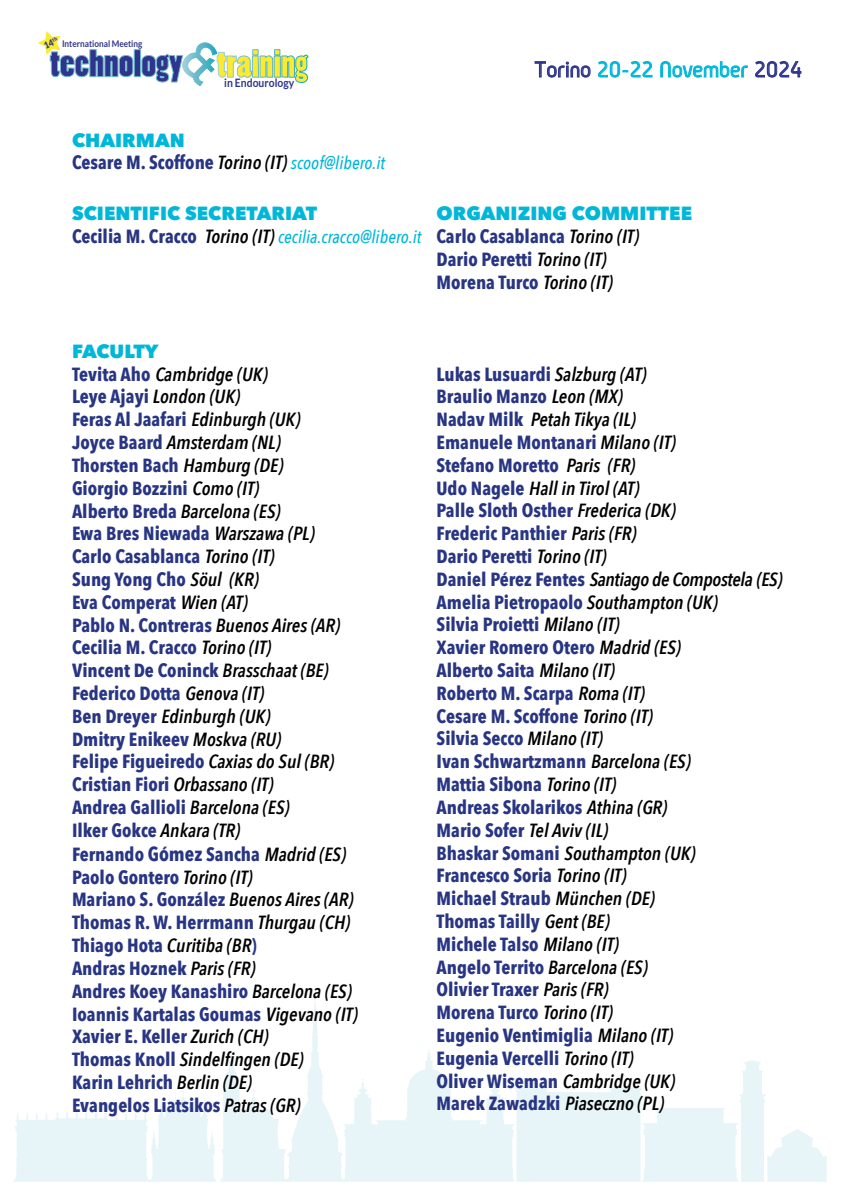
<style>
.page{position:relative;width:842px;height:1191px;background:#fff}
.page>*{position:absolute;margin:0;border:0;box-sizing:border-box;transform-origin:0 0}
.t1{font:23px "Gidolinya";color:#00b7d9}
.t2{font:700 19px/22.8px "Avenir Next Condensed";color:#283583}
.t3{font:800 19px "Avenir Next";color:#00b7d9}
.t4{font:italic 500 18px "Avenir Next Condensed";color:#00b7d9}
.t5{font:700 11.6px "Lato";color:#2f358c;scale:.89 1}
.t6{font:700 9.2px "Lato";color:#2f358c;scale:.89 1}
.s1{color:#2f358c}
.s2{font-weight:600;font-style:italic;color:#000}
.s3{font-weight:500;font-style:italic;font-size:18px;color:#00b7d9}
.s4{font-weight:700;font-style:normal;font-size:19px;color:#283583}
.s5{font-weight:600;font-size:19px;color:#000}
.s6{font-size:20px}
</style>
<div class="page">
<svg style="left:13px;top:1000px;width:814px;height:181px"></svg>
<div style="left:134px;top:50px;width:7px;height:27px;background:#2f358c"></div>
<div style="left:134px;top:49px;width:7px;height:28px;border:1px solid #6ebccc"></div>
<svg style="left:142px;top:42px;width:166px;height:44px"></svg>
<svg style="left:534px;top:61px;width:57px;height:17px"></svg>
<svg style="left:598px;top:61px;width:55px;height:17px"></svg>
<svg style="left:660px;top:61px;width:88px;height:17px"></svg>
<svg style="left:755px;top:61px;width:46px;height:17px"></svg>
<svg style="left:38px;top:31px;width:95px;height:46px"></svg>
<p class="t6" style="left:62px;top:39px;width:92px">International Meeting</p>
<p class="t5" style="left:224px;top:76px;width:80px">in Endourology</p>
<p class="t1" style="left:534px;top:57px;width:269px"><span class="s1">Torino</span> 20-22 November <span class="s1">2024</span></p>
<p class="t3" style="left:72px;top:128px;width:114px">CHAIRMAN</p>
<p class="t2" style="left:72px;top:151px;width:315px">Cesare M. Scoffone <span class="s2">Torino (IT)</span> <span class="s3">scoof@libero.it</span></p>
<p class="t3" style="left:72px;top:202px;width:247px">SCIENTIFIC SECRETARIAT</p>
<p class="t4" style="left:72px;top:226px;width:351px"><span class="s4">Cecilia M. Cracco</span> <span class="s5">Torino (IT)</span> cecilia.cracco@libero.it</p>
<p class="t3" style="left:437px;top:202px;width:257px">ORGANIZING COMMITTEE</p>
<p class="t2" style="left:437px;top:225px;width:204px">Carlo Casablanca <span class="s2">Torino (IT)<br></span>Dario Peretti <span class="s2">Torino (IT)<br></span>Morena Turco <span class="s2">Torino (IT)</span></p>
<p class="t3" style="left:72px;top:339px;width:88px">FACULTY</p>
<p class="t2" style="left:72px;top:362px;width:287px">Tevita Aho <span class="s2">Cambridge (UK)<br></span>Leye Ajayi <span class="s2">London (UK)<br></span>Feras Al Jaafari <span class="s2">Edinburgh (UK)<br></span>Joyce Baard <span class="s2">Amsterdam (NL)<br></span>Thorsten Bach <span class="s2">Hamburg (DE)<br></span>Giorgio Bozzini <span class="s2">Como (IT)<br></span>Alberto Breda <span class="s2">Barcelona (ES)<br></span>Ewa Bres Niewada <span class="s2">Warszawa (PL)<br></span>Carlo Casablanca <span class="s2">Torino (IT)<br></span>Sung Yong Cho <span class="s2">Söul (KR)<br></span>Eva Comperat <span class="s2">Wien (AT)<br></span>Pablo N. Contreras <span class="s2">Buenos Aires (AR)<br></span>Cecilia M. Cracco <span class="s2">Torino (IT)<br></span>Vincent De Coninck <span class="s2">Brasschaat (BE)<br></span>Federico Dotta <span class="s2">Genova (IT)<br></span>Ben Dreyer <span class="s2">Edinburgh (UK)<br></span>Dmitry Enikeev <span class="s2">Moskva (RU)<br></span>Felipe Figueiredo <span class="s2">Caxias do Sul (BR)<br></span>Cristian Fiori <span class="s2">Orbassano (IT)<br></span>Andrea Gallioli <span class="s2">Barcelona (ES)<br></span>Ilker Gokce <span class="s2">Ankara (TR)<br></span>Fernando <span class="s6">Gómez</span> Sancha <span class="s2">Madrid (ES)<br></span>Paolo Gontero <span class="s2">Torino (IT)<br></span>Mariano S. González <span class="s2">Buenos Aires (AR)<br></span>Thomas R. W. Herrmann <span class="s2">Thurgau (CH)<br></span>Thiago Hota <span class="s2">Curitiba (BR</span>)<br>Andras Hoznek <span class="s2">Paris (FR)<br></span>Andres Koey Kanashiro <span class="s2">Barcelona (ES)<br></span>Ioannis Kartalas Goumas <span class="s2">Vigevano (IT)<br></span>Xavier E. Keller <span class="s2">Zurich (CH)<br></span>Thomas Knoll <span class="s2">Sindelfingen (DE)<br></span>Karin Lehrich <span class="s2">Berlin (DE)<br></span>Evangelos Liatsikos <span class="s2">Patras (GR)</span></p>
<p class="t2" style="left:437px;top:362px;width:347px">Lukas Lusuardi <span class="s2">Salzburg (AT)<br></span>Braulio Manzo <span class="s2">Leon (MX)<br></span>Nadav Milk <span class="s2">Petah Tikya (IL)<br></span>Emanuele Montanari <span class="s2">Milano (IT)<br></span>Stefano Moretto <span class="s2">Paris (FR)<br></span>Udo Nagele <span class="s2">Hall in Tirol (AT)<br></span>Palle Sloth Osther <span class="s2">Frederica (DK)<br></span>Frederic Panthier <span class="s2">Paris (FR)<br></span>Dario Peretti <span class="s2">Torino (IT)<br></span>Daniel Pérez Fentes <span class="s2">Santiago de Compostela (ES)<br></span>Amelia Pietropaolo <span class="s2">Southampton (UK)<br></span>Silvia Proietti <span class="s2">Milano (IT)<br></span>Xavier Romero Otero <span class="s2">Madrid (ES)<br></span>Alberto Saita <span class="s2">Milano (IT)<br></span>Roberto M. Scarpa <span class="s2">Roma (IT)<br></span>Cesare M. Scoffone <span class="s2">Torino (IT)<br></span>Silvia Secco <span class="s2">Milano (IT)<br></span>Ivan Schwartzmann <span class="s2">Barcelona (ES)<br></span>Mattia Sibona <span class="s2">Torino (IT)<br></span>Andreas Skolarikos <span class="s2">Athina (GR)<br></span>Mario Sofer <span class="s2">Tel Aviv (IL)<br></span>Bhaskar Somani <span class="s2">Southampton (UK)<br></span>Francesco Soria <span class="s2">Torino (IT)<br></span>Michael Straub <span class="s2">München (DE)<br></span>Thomas Tailly <span class="s2">Gent (BE)<br></span>Michele Talso <span class="s2">Milano (IT)<br></span>Angelo Territo <span class="s2">Barcelona (ES)<br></span>Olivier Traxer <span class="s2">Paris (FR)<br></span>Morena Turco <span class="s2">Torino (IT)<br></span>Eugenio Ventimiglia <span class="s2">Milano (IT)<br></span>Eugenia Vercelli <span class="s2">Torino (IT)<br></span>Oliver Wiseman <span class="s2">Cambridge (UK)<br></span>Marek Zawadzki <span class="s2">Piaseczno (PL)</span></p>
</div>
